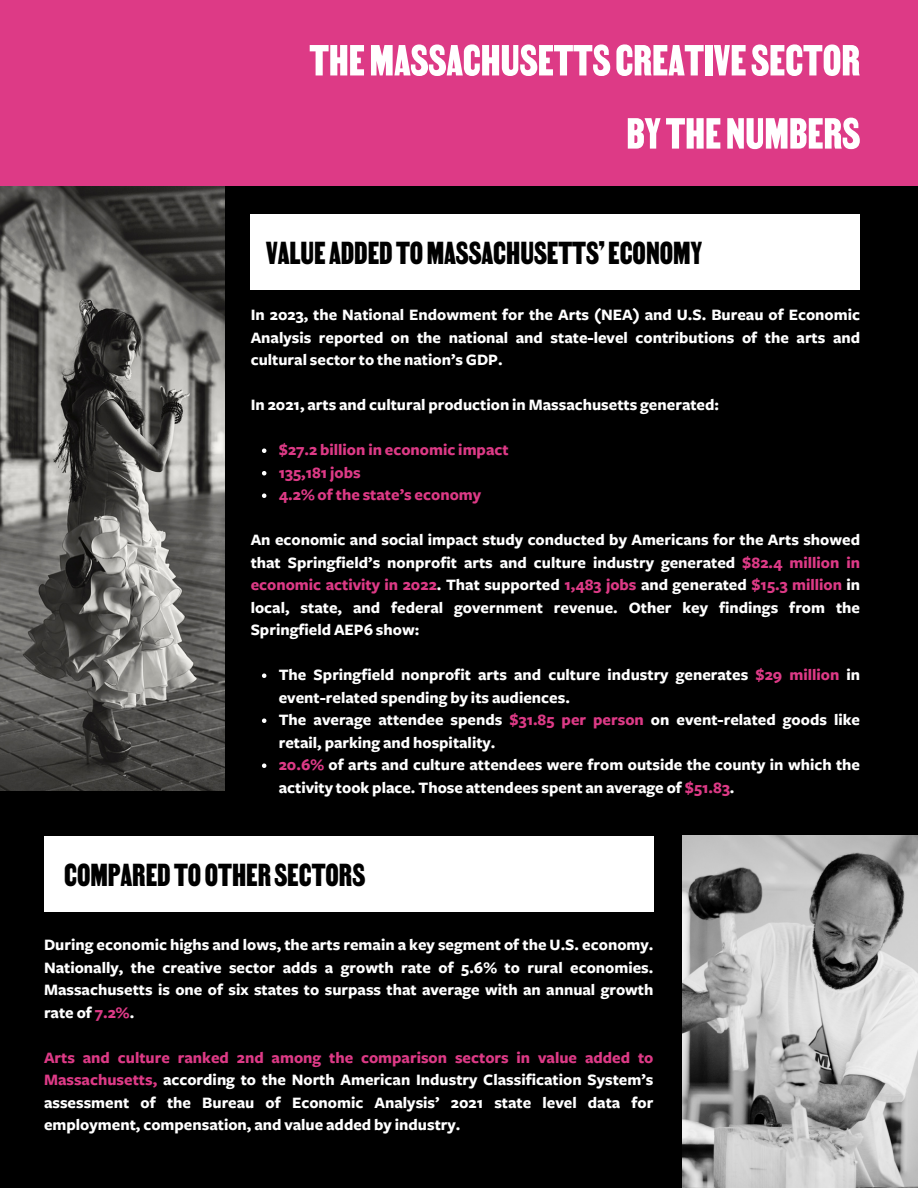
<style>
.page{position:relative;width:918px;height:1188px;background:#000}
.page>*{position:absolute;margin:0;border:0;box-sizing:border-box;transform-origin:0 0}
.t1{font:52.5px/73.2px "MARTIN";color:#fff;text-align:right}
.t2{font:37.5px "MARTIN";color:#000}
.t3{font:700 16.5px/22.5px "Freight Sans";color:#fff;text-align:justify}
.t4{font:700 16.5px "Freight Sans";color:#dd3a86}
.s1{color:#dd3a86}
</style>
<div class="page">
<div style="left:0;top:0;width:918px;height:189px;background:#dd3a86"></div>
<div style="left:225px;top:186px;width:693px;height:604px;background:#000"></div>
<svg style="left:262px;top:448px;width:4px;height:5px"></svg>
<svg style="left:262px;top:471px;width:4px;height:4px"></svg>
<svg style="left:262px;top:493px;width:4px;height:5px"></svg>
<svg style="left:262px;top:673px;width:4px;height:5px"></svg>
<svg style="left:262px;top:718px;width:4px;height:5px"></svg>
<svg style="left:262px;top:763px;width:4px;height:5px"></svg>
<img style="left:0;top:186px;width:225px;height:604px">
<img style="left:682px;top:836px;width:235px;height:352px">
<div style="left:251px;top:214px;width:609px;height:76px;background:#fff"></div>
<div style="left:44px;top:836px;width:609px;height:75px;background:#fff"></div>
<p class="t1" style="left:309px;top:20px;width:552px">THEMASSACHUSETTSCREATIVESECTOR<br>BYTHENUMBERS</p>
<p class="t2" style="left:266px;top:229px;width:438px">VALUEADDEDTOMASSACHUSETTS’ECONOMY</p>
<h1 class="t3" style="left:251px;top:304px;width:611px">In 2023, the National Endowment for the Arts (NEA) and U.S. Bureau of Economic Analysis reported on the national and state-level contributions of the arts and cultural sector to the nation’s GDP.</h1>
<p class="t3" style="left:251px;top:394px;width:470px">In 2021, arts and cultural production in Massachusetts generated:</p>
<h2 class="t4" style="left:279px;top:442px;width:231px">$27.2 billion in economic impact</h2>
<h3 class="t4" style="left:279px;top:465px;width:83px">135,181 jobs</h3>
<h3 class="t4" style="left:279px;top:487px;width:204px">4.2% of the state’s economy</h3>
<p class="t3" style="left:251px;top:529px;width:611px">An economic and social impact study conducted by Americans for the Arts showed that Springfield’s nonprofit arts and culture industry generated <span class="s1">$82.4 million in economic activity in 2022</span>. That supported <span class="s1">1,483 jobs</span> and generated <span class="s1">$15.3 million</span> in local, state, and federal government revenue. Other key findings from the Springfield AEP6 show:</p>
<p class="t3" style="left:279px;top:664px;width:583px">The Springfield nonprofit arts and culture industry generates <span class="s1">$29 million</span> in event-related spending by its audiences.</p>
<p class="t3" style="left:279px;top:709px;width:583px">The average attendee spends <span class="s1">$31.85 per person</span> on event-related goods like retail, parking and hospitality.</p>
<h3 class="t3" style="left:279px;top:754px;width:583px"><span class="s1">20.6%</span> of arts and culture attendees were from outside the county in which the activity took place. Those attendees spent an average of <span class="s1">$51.83</span>.</h3>
<h3 class="t2" style="left:64px;top:851px;width:303px">COMPAREDTOOTHERSECTORS</h3>
<h2 class="t3" style="left:44px;top:934px;width:611px">During economic highs and lows, the arts remain a key segment of the U.S. economy.<br>Nationally, the creative sector adds a growth rate of 5.6% to rural economies.<br>Massachusetts is one of six states to surpass that average with an annual growth rate of <span class="s1">7.2%</span>.</h2>
<h3 class="t3" style="left:44px;top:1047px;width:611px"><span class="s1">Arts and culture ranked 2nd among the comparison sectors in value added to Massachusetts,</span> according to the North American Industry Classification System’s assessment of the Bureau of Economic Analysis’ 2021 state level data for employment, compensation, and value added by industry.</h3>
</div>
